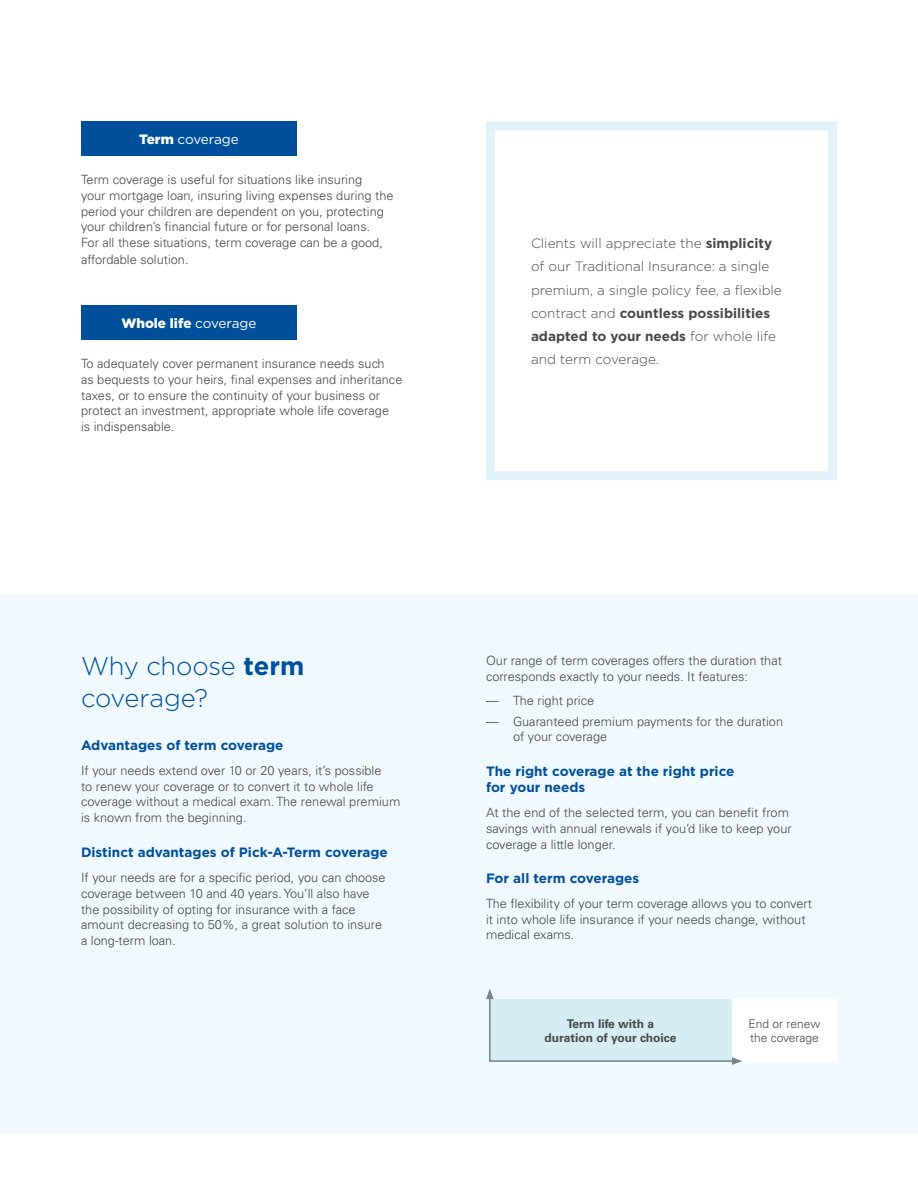
<style>
.page{position:relative;width:918px;height:1188px;background:#fff}
.page>*{position:absolute;margin:0;border:0;box-sizing:border-box;transform-origin:0 0}
.t1{font:300 25.5px/31.5px "Gotham";letter-spacing:-.01em;color:#004f9a}
.t2{font:300 13.5px/23.2px "Gotham";color:#474847}
.t3{font:700 13.5px/16.5px "Gotham";color:#004f9a}
.t4{font:900 13.5px "Gotham";color:#fff}
.t5{font:13.5px "Gotham";letter-spacing:-.015em;color:#fff}
.t6{font:300 12.75px/15.8px "Univers";color:#474847}
.t7{font:700 12px/14.4px "Univers";color:#474847;text-align:center}
.t8{font:300 12px/13.8px "Univers";color:#474847}
.s1{font-weight:900}
.s2{font-weight:400}
.s3{font-weight:700}
</style>
<div class="page">
<div style="left:0;top:594px;width:918px;height:540px;background:#f0f9fd"></div>
<div style="left:732px;top:999px;width:105px;height:62px;background:#fff"></div>
<svg style="left:486px;top:989px;width:256px;height:76px"></svg>
<div style="left:81px;top:122px;width:216px;height:34px;background:#004f9a"></div>
<div style="left:81px;top:306px;width:216px;height:34px;background:#004f9a"></div>
<div style="left:486px;top:122px;width:351px;height:358px;border:9px solid #e0f1fa"></div>
<p class="t5" style="left:139px;top:131px;width:101px"><span class="s1">Term</span> coverage</p>
<p class="t6" style="left:81px;top:172px;width:314px">Term coverage is useful for situations like insuring<br>your mortgage loan, insuring living expenses during the period your children are dependent on you, protecting your children’s financial future or for personal loans.<br>For all these situations, term coverage can be a good, affordable solution.</p>
<p class="t4" style="left:121px;top:314px;width:137px">Whole life <span class="s2">coverage</span></p>
<p class="t6" style="left:81px;top:356px;width:323px">To adequately cover permanent insurance needs such<br>as bequests to your heirs, final expenses and inheritance taxes, or to ensure the continuity of your business or protect an investment, appropriate whole life coverage<br>is indispensable.</p>
<p class="t2" style="left:531px;top:231px;width:252px">Clients will appreciate the <span class="s3">simplicity </span>of our Traditional Insurance: a single premium, a single policy fee, a flexible contract and <span class="s3">countless possibilities adapted to your needs</span> for whole life and term coverage.</p>
<h1 class="t1" style="left:81px;top:650px;width:225px">Why choose <span class="s3">term </span>coverage?</h1>
<p class="t3" style="left:81px;top:737px;width:204px">Advantages of term coverage</p>
<p class="t6" style="left:81px;top:762px;width:321px">If your needs extend over 10 or 20 years, it’s possible<br>to renew your coverage or to convert it to whole life coverage without a medical exam. The renewal premium is known from the beginning.</p>
<p class="t3" style="left:81px;top:844px;width:308px">Distinct advantages of Pick-A-Term coverage</p>
<p class="t6" style="left:81px;top:870px;width:306px">If your needs are for a specific period, you can choose coverage between 10 and 40 years. You’ll also have the possibility of opting for insurance with a face amount decreasing to 50%, a great solution to insure a long-term loan.</p>
<p class="t6" style="left:486px;top:652px;width:297px">Our range of term coverages offers the duration that corresponds exactly to your needs. It features:</p>
<p class="t6" style="left:486px;top:693px;width:110px">— The right price</p>
<p class="t6" style="left:513px;top:713px;width:272px;text-indent:-27px">— Guaranteed premium payments for the duration of your coverage</p>
<p class="t3" style="left:486px;top:763px;width:250px">The right coverage at the right price for your needs</p>
<p class="t6" style="left:486px;top:805px;width:307px">At the end of the selected term, you can benefit from savings with annual renewals if you’d like to keep your coverage a little longer.</p>
<p class="t3" style="left:486px;top:870px;width:155px">For all term coverages</p>
<p class="t6" style="left:486px;top:895px;width:328px">The flexibility of your term coverage allows you to convert it into whole life insurance if your needs change, without medical exams.</p>
<p class="t7" style="left:545px;top:1016px;width:133px">Term life with a duration of your choice</p>
<p class="t8" style="left:749px;top:1017px;width:73px">End or renew the coverage</p>
</div>
